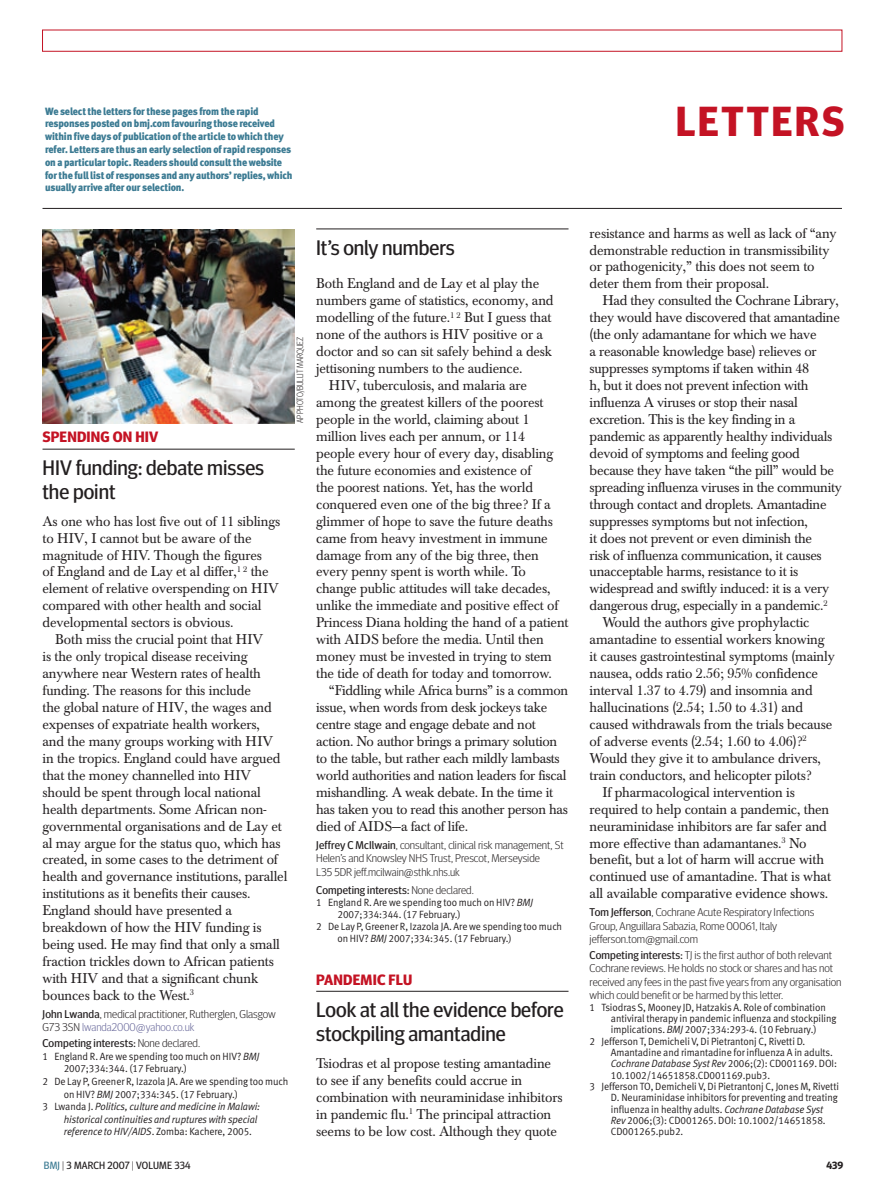
<style>
.page{position:relative;width:893px;height:1191px;background:#fff}
.page>*{position:absolute;margin:0;border:0;box-sizing:border-box;transform-origin:0 0}
.t1{font:700 42px "Meta Headline OT";letter-spacing:.06em;color:#c41324}
.letters_head_rule{font:21px/24px "Meta Headline OT";color:#231f20}
.letters_slug{font:700 15px "Meta Headline OT";letter-spacing:.01em;color:#c41324;scale:1.05 1}
.body_3_col_indent_r{font:13.95px/17px "Baskerville BE";letter-spacing:-.01em;color:#231f20}
.body_3_col_r_l{font:13.95px/17px "Baskerville BE";letter-spacing:-.01em;color:#231f20}
.letters_address{font:300 11.25px/13.5px "Meta Headline OT";color:#231f20}
.acknol_sup_rec_acc{font:300 11.25px/13.5px "Meta Headline OT";color:#231f20}
.acknol_sup_rec_acc-2{font:11.25px "Meta Headline OT";letter-spacing:.01em;color:#231f20}
.letters_address-2{font:11.25px "Meta Headline OT";letter-spacing:.01em;color:#231f20}
.references{font:10.5px/11.2px "Meta Normal LF";letter-spacing:-.005em;color:#231f20;scale:.95 1}
.links_text{font:10.5px/12.8px "Meta Black LF";letter-spacing:-.015em;color:#3c7b93;scale:.95 1}
.references-2{font:italic 10.5px/12.6px "Meta Normal LF";letter-spacing:-.005em;color:#231f20;scale:.95 1}
.t2{font:10.5px "Meta Headline OT";letter-spacing:.01em;color:#231f20}
.t3{font:700 10.5px "Meta Headline OT";color:#231f20}
.credit{font:300 9px "Meta Headline OT";letter-spacing:-.005em;color:#231f20;scale:.9 1}
.s1{font-weight:400}
.s2{color:#669}
.s3{font-weight:300}
.s4{font-style:italic}
.s5{font-style:normal}
.s6{color:#3c7b93}
</style>
<div class="page">
<hr style="left:43px;top:449px;width:252px;height:1px;background:#231f20">
<hr style="left:316px;top:229px;width:252px;height:1px;background:#231f20">
<hr style="left:316px;top:991px;width:252px;height:1px;background:#231f20">
<hr style="left:43px;top:208px;width:799px;height:1px;background:#231f20">
<img style="left:43px;top:229px;width:252px;height:194px">
<p class="links_text" style="left:45px;top:105px;width:262px">We select the letters for these pages from the rapid responses posted on bmj.com favouring those received within five days of publication of the article to which they refer. Letters are thus an early selection of rapid responses on a particular topic. Readers should consult the website for the full list of responses and any authors’ replies, which usually arrive after our selection.</p>
<p class="letters_slug" style="left:43px;top:428px;width:112px">SPENDING ON HIV</p>
<p class="letters_head_rule" style="left:43px;top:455px;width:223px">HIV funding: debate misses the point</p>
<p class="body_3_col_r_l" style="left:43px;top:513px;width:239px">As one who has lost five out of 11 siblings to HIV, I cannot but be aware of the magnitude of HIV. Though the figures<br>of England and de Lay et al differ,<sup>1</sup> <sup>2</sup> the element of relative overspending on HIV compared with other health and social developmental sectors is obvious.</p>
<p class="body_3_col_indent_r" style="left:43px;top:631px;width:246px;text-indent:13px">Both miss the crucial point that HIV<br>is the only tropical disease receiving anywhere near Western rates of health funding. The reasons for this include<br>the global nature of HIV, the wages and expenses of expatriate health workers,<br>and the many groups working with HIV in the tropics. England could have argued that the money channelled into HIV should be spent through local national health departments. Some African non&shy;governmental organisations and de Lay et al may argue for the status quo, which has created, in some cases to the detriment of health and governance institutions, parallel institutions as it benefits their causes.<br>England should have presented a breakdown of how the HIV funding is being used. He may find that only a small fraction trickles down to African patients with HIV and that a significant chunk bounces back to the West.<sup>3</sup></p>
<p class="letters_address" style="left:43px;top:1007px;width:235px"><span class="s1">John Lwanda</span>, medical practitioner, Rutherglen, Glasgow<br>G73 3SN <span class="s2">lwanda2000@yahoo.co.uk</span></p>
<p class="acknol_sup_rec_acc-2" style="left:43px;top:1036px;width:159px">Competing interests: <span class="s3">None declared.</span></p>
<p class="references" style="left:64px;top:1049px;width:207px;line-height:12.6px;text-indent:-21px">1 England R. Are we spending too much on HIV? <span class="s4">BMJ<br></span>2007;334:344. (17 February.)</p>
<p class="references" style="left:64px;top:1074px;width:238px;line-height:12.6px;text-indent:-21px">2 De Lay P, Greener R, Izazola JA. Are we spending too much on HIV? <span class="s4">BMJ</span> 2007;334:345. (17 February.)</p>
<p class="references-2" style="left:64px;top:1100px;width:208px;text-indent:-21px"><span class="s5">3 Lwanda J.</span> Politics, culture and medicine in Malawi: historical continuities and ruptures with special reference to HIV/AIDS<span class="s5">. Zomba: Kachere, 2005.</span></p>
<p class="credit" style="left:294px;top:423px;width:97px;rotate:-90deg">ap photo/bullit marquez</p>
<p class="letters_head_rule" style="left:316px;top:235px;width:140px">It’s only numbers</p>
<p class="body_3_col_r_l" style="left:316px;top:275px;width:239px">Both England and de Lay et al play the numbers game of statistics, economy, and modelling of the future.<sup>1</sup> <sup>2</sup> But I guess that none of the authors is HIV positive or a doctor and so can sit safely behind a desk jettisoning numbers to the audience.</p>
<p class="body_3_col_indent_r" style="left:316px;top:377px;width:254px;text-indent:13px">HIV, tuberculosis, and malaria are among the greatest killers of the poorest people in the world, claiming about 1 million lives each per annum, or 114<br>people every hour of every day, disabling the future economies and existence of<br>the poorest nations. Yet, has the world conquered even one of the big three? If a glimmer of hope to save the future deaths came from heavy investment in immune damage from any of the big three, then every penny spent is worth while. To change public attitudes will take decades, unlike the immediate and positive effect of Princess Diana holding the hand of a patient with AIDS before the media. Until then money must be invested in trying to stem the tide of death for today and tomorrow.</p>
<p class="body_3_col_indent_r" style="left:316px;top:682px;width:254px;text-indent:13px">“Fiddling while Africa burns” is a common issue, when words from desk jockeys take centre stage and engage debate and not action. No author brings a primary solution to the table, but rather each mildly lambasts world authorities and nation leaders for fiscal mishandling. A weak debate. In the time it has taken you to read this another person has died of AIDS—a fact of life.</p>
<p class="letters_address" style="left:316px;top:837px;width:249px"><span class="s1">Jeffrey C McIlwain</span>, consultant, clinical risk management, St<br>Helen’s and Knowsley NHS Trust, Prescot, Merseyside<br>L35 5DR jeff.mcilwain@sthk.nhs.uk</p>
<p class="letters_address-2" style="left:316px;top:883px;width:159px">Competing interests: <span class="s3">None declared.</span></p>
<p class="references" style="left:337px;top:895px;width:207px;line-height:12px;text-indent:-21px">1 England R. Are we spending too much on HIV? <span class="s4">BMJ<br></span>2007;334:344. (17 February.)</p>
<p class="references" style="left:337px;top:919px;width:238px;line-height:12px;text-indent:-21px">2 De Lay P, Greener R, Izazola JA. Are we spending too much on HIV? <span class="s4">BMJ</span> 2007;334:345. (17 February.)</p>
<p class="letters_slug" style="left:316px;top:970px;width:93px">PANDEMIC FLU</p>
<p class="letters_head_rule" style="left:316px;top:997px;width:249px">Look at all the evidence before stockpiling amantadine</p>
<p class="body_3_col_r_l" style="left:316px;top:1054px;width:248px">Tsiodras et al propose testing amantadine to see if any benefits could accrue in combination with neuraminidase inhibitors in pandemic flu.<sup>1</sup> The principal attraction seems to be low cost. Although they quote</p>
<p class="t1" style="left:676px;top:96px;width:170px">LETTERS</p>
<p class="body_3_col_r_l" style="left:590px;top:225px;width:248px">resistance and harms as well as lack of “any demonstrable reduction in transmissibility or pathogenicity,” this does not seem to deter them from their proposal.</p>
<p class="body_3_col_indent_r" style="left:590px;top:292px;width:254px;text-indent:13px">Had they consulted the Cochrane Library, they would have discovered that amantadine (the only adamantane for which we have<br>a reasonable knowledge base) relieves or suppresses symptoms if taken within 48<br>h, but it does not prevent infection with influenza A viruses or stop their nasal excretion. This is the key finding in a pandemic as apparently healthy individuals devoid of symptoms and feeling good because they have taken “the pill” would be spreading influenza viruses in the community through contact and droplets. Amantadine suppresses symptoms but not infection,<br>it does not prevent or even diminish the<br>risk of influenza communication, it causes unacceptable harms, resistance to it is widespread and swiftly induced: it is a very dangerous drug, especially in a pandemic.<sup>2</sup></p>
<p class="body_3_col_indent_r" style="left:590px;top:614px;width:247px;text-indent:13px">Would the authors give prophylactic amantadine to essential workers knowing it causes gastrointestinal symptoms (mainly nausea, odds ratio 2.56; 95% confidence interval 1.37 to 4.79) and insomnia and hallucinations (2.54; 1.50 to 4.31) and caused withdrawals from the trials because of adverse events (2.54; 1.60 to 4.06)?<sup>2<br></sup>Would they give it to ambulance drivers, train conductors, and helicopter pilots?</p>
<p class="body_3_col_indent_r" style="left:590px;top:784px;width:243px;text-indent:13px">If pharmacological intervention is required to help contain a pandemic, then neuraminidase inhibitors are far safer and more effective than adamantanes.<sup>3</sup> No benefit, but a lot of harm will accrue with continued use of amantadine. That is what all available comparative evidence shows.</p>
<p class="letters_address" style="left:590px;top:905px;width:226px"><span class="s1">Tom Jefferson</span>, Cochrane Acute Respiratory Infections<br>Group, Anguillara Sabazia, Rome 00061, Italy jefferson.tom@gmail.com</p>
<p class="acknol_sup_rec_acc" style="left:590px;top:948px;width:253px"><span class="s1">Competing interests:</span> TJ is the first author of both relevant Cochrane reviews. He holds no stock or shares and has not received any fees in the past five years from any organisation which could benefit or be harmed by this letter.</p>
<p class="references" style="left:611px;top:1001px;width:239px;text-indent:-21px">1 Tsiodras S, Mooney JD, Hatzakis A. Role of combination antiviral therapy in pandemic influenza and stockpiling implications. <span class="s4">BMJ</span> 2007;334:293-4. (10 February.)</p>
<p class="references" style="left:611px;top:1035px;width:240px;text-indent:-21px">2 Jefferson T, Demicheli V, Di Pietrantonj C, Rivetti D.<br>Amantadine and rimantadine for influenza A in adults.<br><span class="s4">Cochrane Database Syst Rev</span> 2006;(2): CD001169. DOI:<br>10.1002/14651858.CD001169.pub3.</p>
<p class="references" style="left:611px;top:1080px;width:242px;text-indent:-21px">3 Jefferson TO, Demicheli V, Di Pietrantonj C, Jones M, Rivetti D. Neuraminidase inhibitors for preventing and treating influenza in healthy adults. <span class="s4">Cochrane Database Syst Rev</span> 2006;(3): CD001265. DOI: 10.1002/14651858.<br>CD001265.pub2.</p>
<p class="t2" style="left:44px;top:1159px;width:148px"><span class="s6">BMJ</span> <span class="s3">|</span> 3 March 2007 <span class="s3">|</span> Volume 334</p>
<p class="t3" style="left:826px;top:1159px;width:18px">439</p>
</div>
